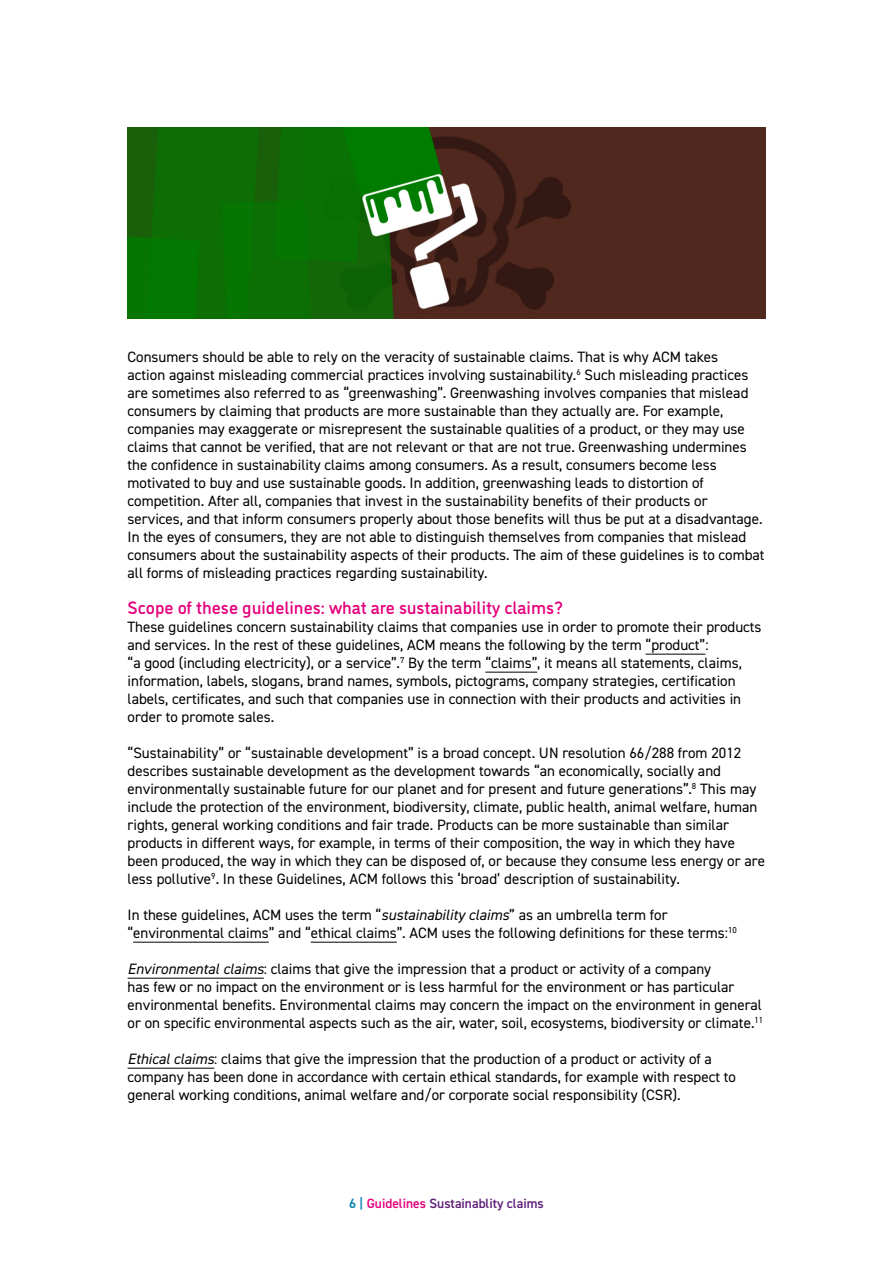
<style>
.page{position:relative;width:893px;height:1263px;background:#fff}
.page>*{position:absolute;margin:0;border:0;box-sizing:border-box;transform-origin:0 0}
.H3_Alineakop_ACM{font:500 18px "DI Nosaur";color:#e5007d}
.P_Broodtekst{font:15px/18px "DIN2014";color:#000}
.t1{font:600 13.5px "DIN2014";color:#5f1f7a}
.s1{font-style:italic}
.s2{color:#007fae}
.s3{color:#e5007d}
</style>
<div class="page">
<hr style="left:646px;top:654px;width:59px;height:1px;background:#000">
<hr style="left:485px;top:672px;width:52px;height:1px;background:#000">
<hr style="left:133px;top:942px;width:136px;height:1px;background:#000">
<hr style="left:311px;top:942px;width:86px;height:1px;background:#000">
<hr style="left:128px;top:978px;width:136px;height:1px;background:#000">
<hr style="left:128px;top:1068px;width:86px;height:1px;background:#000">
<img style="left:128px;top:128px;width:637px;height:190px">
<p class="P_Broodtekst" style="left:128px;top:347px;width:639px">Consumers should be able to rely on the veracity of sustainable claims. That is why ACM takes<br>action against misleading commercial practices involving sustainability.<sup>6</sup> Such misleading practices are sometimes also referred to as “greenwashing”. Greenwashing involves companies that mislead consumers by claiming that products are more sustainable than they actually are. For example, companies may exaggerate or misrepresent the sustainable qualities of a product, or they may use claims that cannot be verified, that are not relevant or that are not true. Greenwashing undermines the confidence in sustainability claims among consumers. As a result, consumers become less motivated to buy and use sustainable goods. In addition, greenwashing leads to distortion of competition. After all, companies that invest in the sustainability benefits of their products or services, and that inform consumers properly about those benefits will thus be put at a disadvantage.<br>In the eyes of consumers, they are not able to distinguish themselves from companies that mislead consumers about the sustainability aspects of their products. The aim of these guidelines is to combat all forms of misleading practices regarding sustainability.</p>
<h3 class="H3_Alineakop_ACM" style="left:128px;top:594px;width:437px">Scope of these guidelines: what are sustainability claims?</h3>
<p class="P_Broodtekst" style="left:128px;top:617px;width:635px">These guidelines concern sustainability claims that companies use in order to promote their products and services. In the rest of these guidelines, ACM means the following by the term “product”:<br>“a good (including electricity), or a service”.<sup>7</sup> By the term “claims”, it means all statements, claims, information, labels, slogans, brand names, symbols, pictograms, company strategies, certification labels, certificates, and such that companies use in connection with their products and activities in order to promote sales.</p>
<p class="P_Broodtekst" style="left:128px;top:743px;width:639px">“Sustainability” or “sustainable development” is a broad concept. UN resolution 66/288 from 2012 describes sustainable development as the development towards “an economically, socially and environmentally sustainable future for our planet and for present and future generations”.<sup>8</sup> This may include the protection of the environment, biodiversity, climate, public health, animal welfare, human rights, general working conditions and fair trade. Products can be more sustainable than similar products in different ways, for example, in terms of their composition, the way in which they have been produced, the way in which they can be disposed of, or because they consume less energy or are less pollutive<sup>9</sup>. In these Guidelines, ACM follows this ‘broad’ description of sustainability.</p>
<p class="P_Broodtekst" style="left:128px;top:905px;width:611px">In these guidelines, ACM uses the term “<span class="s1">sustainability claims</span>” as an umbrella term for “environmental claims” and “ethical claims”. ACM uses the following definitions for these terms:<sup>10</sup></p>
<p class="P_Broodtekst" style="left:128px;top:959px;width:637px"><span class="s1">Environmental claims</span>: claims that give the impression that a product or activity of a company<br>has few or no impact on the environment or is less harmful for the environment or has particular environmental benefits. Environmental claims may concern the impact on the environment in general or on specific environmental aspects such as the air, water, soil, ecosystems, biodiversity or climate.<sup>11</sup></p>
<p class="P_Broodtekst" style="left:128px;top:1049px;width:610px"><span class="s1">Ethical claims</span>: claims that give the impression that the production of a product or activity of a company has been done in accordance with certain ethical standards, for example with respect to general working conditions, animal welfare and/or corporate social responsibility (CSR).</p>
<p class="t1" style="left:349px;top:1194px;width:196px"><span class="s2">6 |</span> <span class="s3">Guidelines</span> Sustainablity claims</p>
</div>
